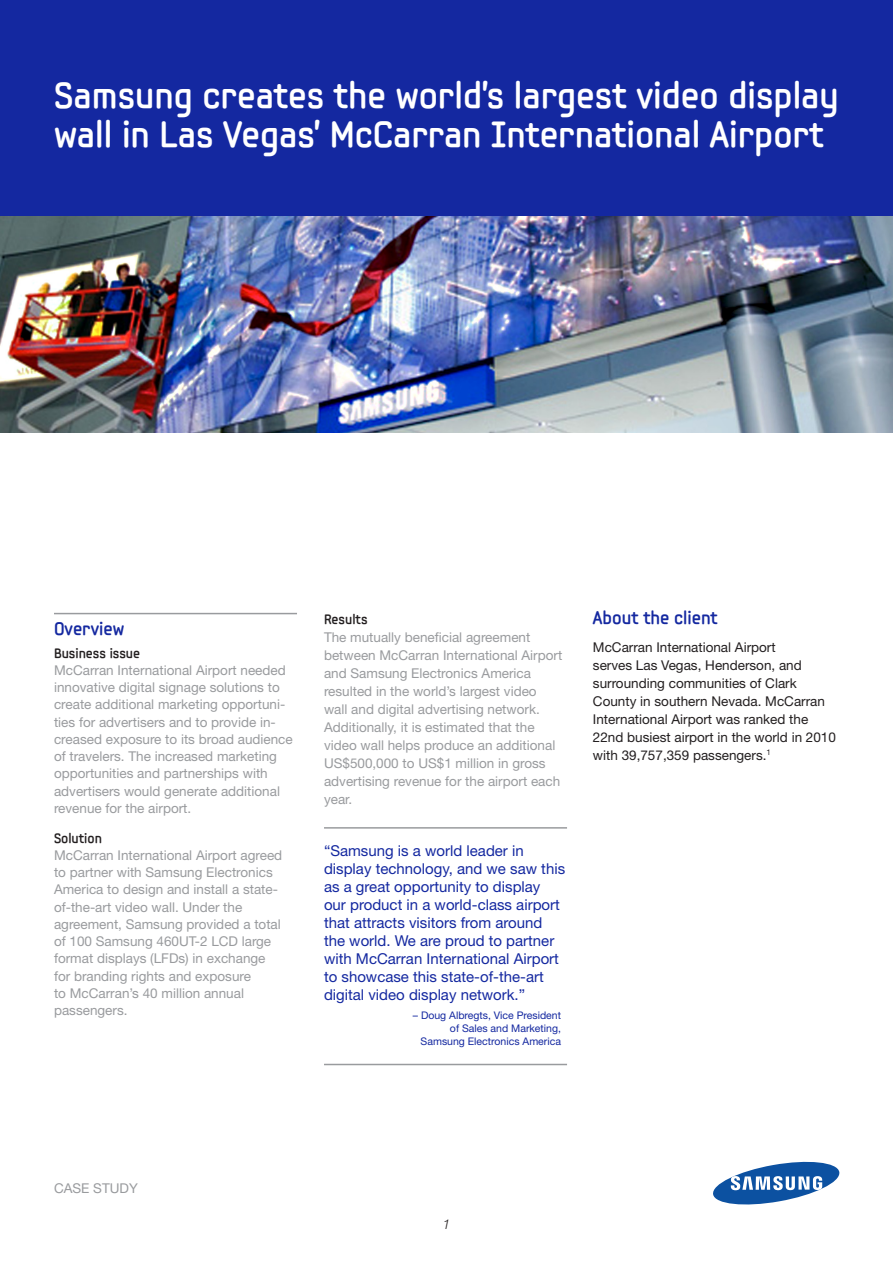
<style>
.page{position:relative;width:893px;height:1263px;background:#fff}
.page>*{position:absolute;margin:0;border:0;box-sizing:border-box;transform-origin:0 0}
.Collateral_Title{font:700 36px/39px "Samsung Imagination Modern";color:#fff}
.Heading_1{font:700 18px "Samsung Imagination Modern";color:#1428a0}
.Heading_1_Ruled{font:700 18px "Samsung Imagination Modern";color:#1428a0}
.Pull_Quote_Small{font:15px/18px "Helvetica Neue LT Pro";color:#1428a0}
.Body_Copy_Grey{font:13.5px/17.2px "Helvetica Neue LT Pro";color:#999b9e}
.Body_Copy{font:13.5px/18px "Helvetica Neue LT Pro";color:#231f20}
.Heading_3{font:700 13.5px "Samsung Imagination Modern";color:#231f20}
.Collateral_Type{font:13.5px "Helvetica Neue LT Pro";color:#999b9e}
.t1{font:italic 300 13.5px "Helvetica Neue LT Pro";color:#231f20}
.Header_Pull_Quote{font:10.5px/12.6px "Helvetica Neue LT Pro";color:#1428a0;text-align:right}
</style>
<div class="page">
<div style="left:0;top:0;width:893px;height:216px;background:#1428a0"></div>
<svg style="left:713px;top:1161px;width:127px;height:44px"></svg>
<hr style="left:54px;top:613px;width:243px;height:1px;background:#999b9e">
<hr style="left:324px;top:827px;width:243px;height:2px;background:#999b9e">
<img style="left:0;top:216px;width:893px;height:216px">
<hr style="left:324px;top:1064px;width:243px;height:1px;background:#999b9e">
<p class="Collateral_Title" style="left:54px;top:76px;width:786px">Samsung creates the world’s largest video display wall in Las Vegas’ McCarran International Airport</p>
<p class="Heading_1_Ruled" style="left:54px;top:617px;width:72px">Overview</p>
<p class="Heading_3" style="left:54px;top:644px;width:88px">Business issue</p>
<p class="Body_Copy_Grey" style="left:54px;top:661px;width:240px">McCarran International Airport needed innovative digital signage solutions to create additional marketing opportuni&shy;ties for advertisers and to provide in&shy;creased exposure to its broad audience of travelers. The increased marketing opportunities and partnerships with advertisers would generate additional revenue for the airport.</p>
<p class="Heading_3" style="left:54px;top:829px;width:49px">Solution</p>
<p class="Body_Copy_Grey" style="left:54px;top:846px;width:230px">McCarran International Airport agreed to partner with Samsung Electronics<br>America to design and install a state&shy;of-the-art video wall. Under the agreement, Samsung provided a total of 100 Samsung 460UT-2 LCD large format displays (LFDs) in exchange for branding rights and exposure<br>to McCarran’s 40 million annual passengers.</p>
<p class="Heading_3" style="left:324px;top:610px;width:45px">Results</p>
<p class="Body_Copy_Grey" style="left:324px;top:628px;width:240px;line-height:18px">The mutually beneficial agreement between McCarran International Airport and Samsung Electronics America resulted in the world’s largest video wall and digital advertising network.<br>Additionally, it is estimated that the video wall helps produce an additional US$500,000 to US$1 million in gross advertising revenue for the airport each year.</p>
<p class="Pull_Quote_Small" style="left:324px;top:842px;width:243px">“Samsung is a world leader in display technology, and we saw this as a great opportunity to display our product in a world-class airport that attracts visitors from around the world. We are proud to partner with McCarran International Airport to showcase this state-of-the-art digital video display network.”</p>
<p class="Header_Pull_Quote" style="left:413px;top:1009px;width:150px">– Doug Albregts, Vice President of Sales and Marketing,<br>Samsung Electronics America</p>
<p class="Heading_1" style="left:593px;top:606px;width:126px">About the client</p>
<p class="Body_Copy" style="left:593px;top:638px;width:244px">McCarran International Airport<br>serves Las Vegas, Henderson, and surrounding communities of Clark County in southern Nevada. McCarran International Airport was ranked the 22nd busiest airport in the world in 2010 with 39,757,359 passengers.<sup>1</sup></p>
<p class="Collateral_Type" style="left:54px;top:1180px;width:85px">CASE STUDY</p>
<p class="t1" style="left:443px;top:1215px;width:9px">1</p>
</div>
